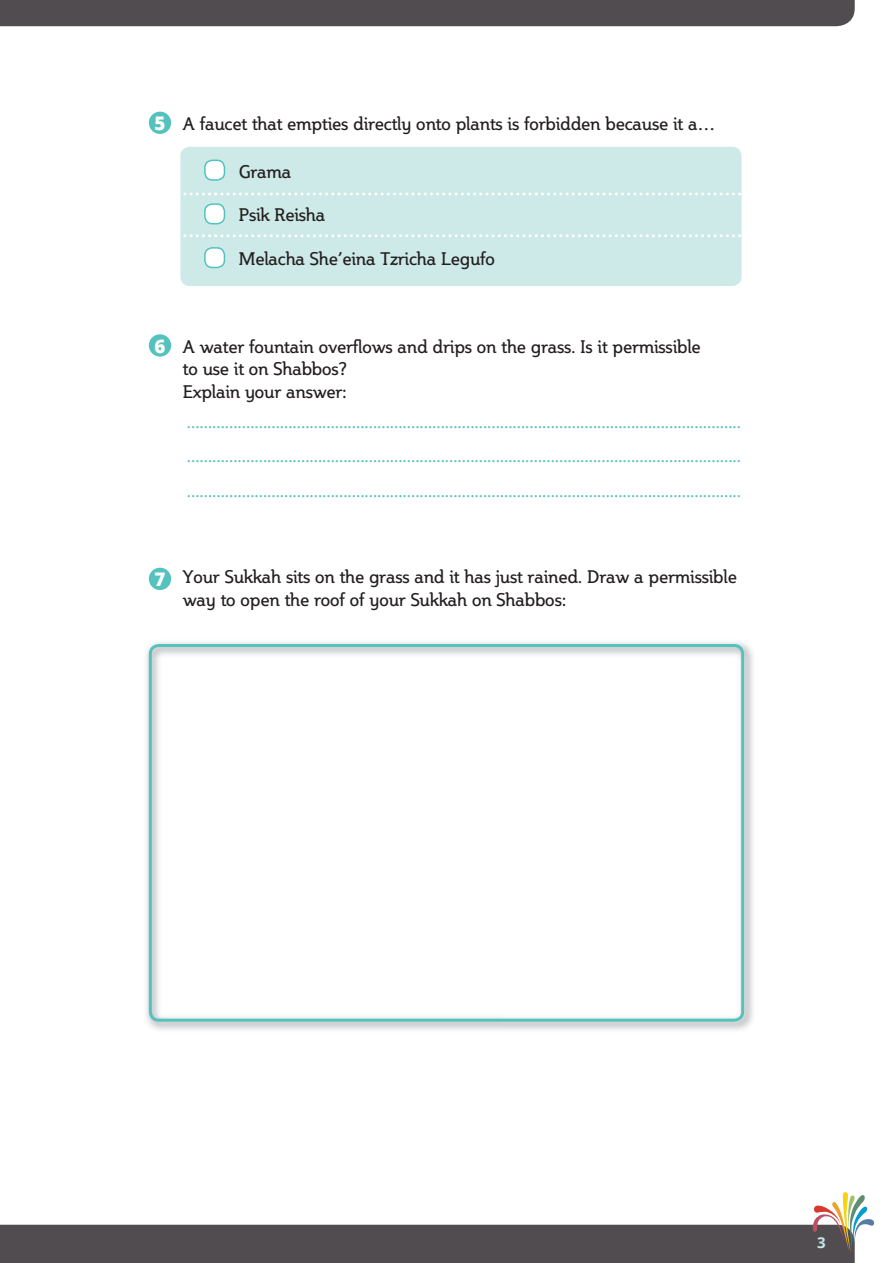
<style>
.page{position:relative;width:893px;height:1263px;background:#fff}
.page>*{position:absolute;margin:0;border:0;box-sizing:border-box;transform-origin:0 0}
.t1{font:800 18.75px "Open Sans";color:#fff}
.t2{font:18px/34.3px "Adobe Hebrew";color:#54c2bd;text-align:justify}
.t3{font:18px/22.5px "Steinem";color:#231f20}
.t4{font:700 15px "Open Sans";color:#c5e6e7}
</style>
<div class="page">
<div style="left:181px;top:148px;width:560px;height:137px;background:#cdeae8;border-radius:9px"></div>
<div style="left:180px;top:147px;width:561px;height:139px;border:2px solid #cdeae8;border-radius:9px"></div>
<div style="left:205px;top:160px;width:19px;height:20px;background:#fff;border-radius:8px"></div>
<div style="left:204px;top:160px;width:21px;height:21px;border:2px solid #54c2bd;border-radius:8px"></div>
<div style="left:205px;top:204px;width:19px;height:20px;background:#fff;border-radius:8px"></div>
<div style="left:204px;top:203px;width:21px;height:21px;border:2px solid #54c2bd;border-radius:8px"></div>
<div style="left:205px;top:248px;width:19px;height:19px;background:#fff;border-radius:8px"></div>
<div style="left:204px;top:247px;width:21px;height:21px;border:2px solid #54c2bd;border-radius:8px"></div>
<div style="left:149px;top:112px;width:22px;height:22px;background:#54c2bd;border-radius:50%"></div>
<div style="left:149px;top:334px;width:22px;height:23px;background:#54c2bd;border-radius:50%"></div>
<div style="left:149px;top:568px;width:22px;height:22px;background:#54c2bd;border-radius:50%"></div>
<svg style="left:180px;top:234px;width:562px;height:3px"></svg>
<svg style="left:180px;top:192px;width:562px;height:3px"></svg>
<img style="left:146px;top:642px;width:607px;height:388px">
<div style="left:149px;top:644px;width:595px;height:378px;border:3px solid #54c2bd;border-radius:9px"></div>
<div style="left:0;top:0;width:855px;height:26px;background:#514c50"></div>
<svg style="left:0;top:1192px;width:874px;height:71px"></svg>
<p class="t1" style="left:154px;top:109px;width:12px">5</p>
<p class="t3" style="left:183px;top:112px;width:534px">A faucet that empties directly onto plants is forbidden because it a…</p>
<p class="t3" style="left:239px;top:160px;width:54px">Grama</p>
<p class="t3" style="left:239px;top:204px;width:88px">Psik Reisha</p>
<p class="t3" style="left:239px;top:248px;width:258px">Melacha She’eina Tzricha Legufo</p>
<p class="t1" style="left:154px;top:332px;width:12px">6</p>
<p class="t3" style="left:183px;top:335px;width:519px">A water fountain overflows and drips on the grass. Is it permissible to use it on Shabbos?<br>Explain your answer:</p>
<p class="t2" style="left:187px;top:405px;width:556px">................................................................................................................................... ................................................................................................................................... ...................................................................................................................................</p>
<p class="t1" style="left:154px;top:565px;width:12px">7</p>
<p class="t3" style="left:183px;top:566px;width:555px">Your Sukkah sits on the grass and it has just rained. Draw a permissible way to open the roof of your Sukkah on Shabbos:</p>
<p class="t4" style="left:817px;top:1232px;width:10px">3</p>
</div>
